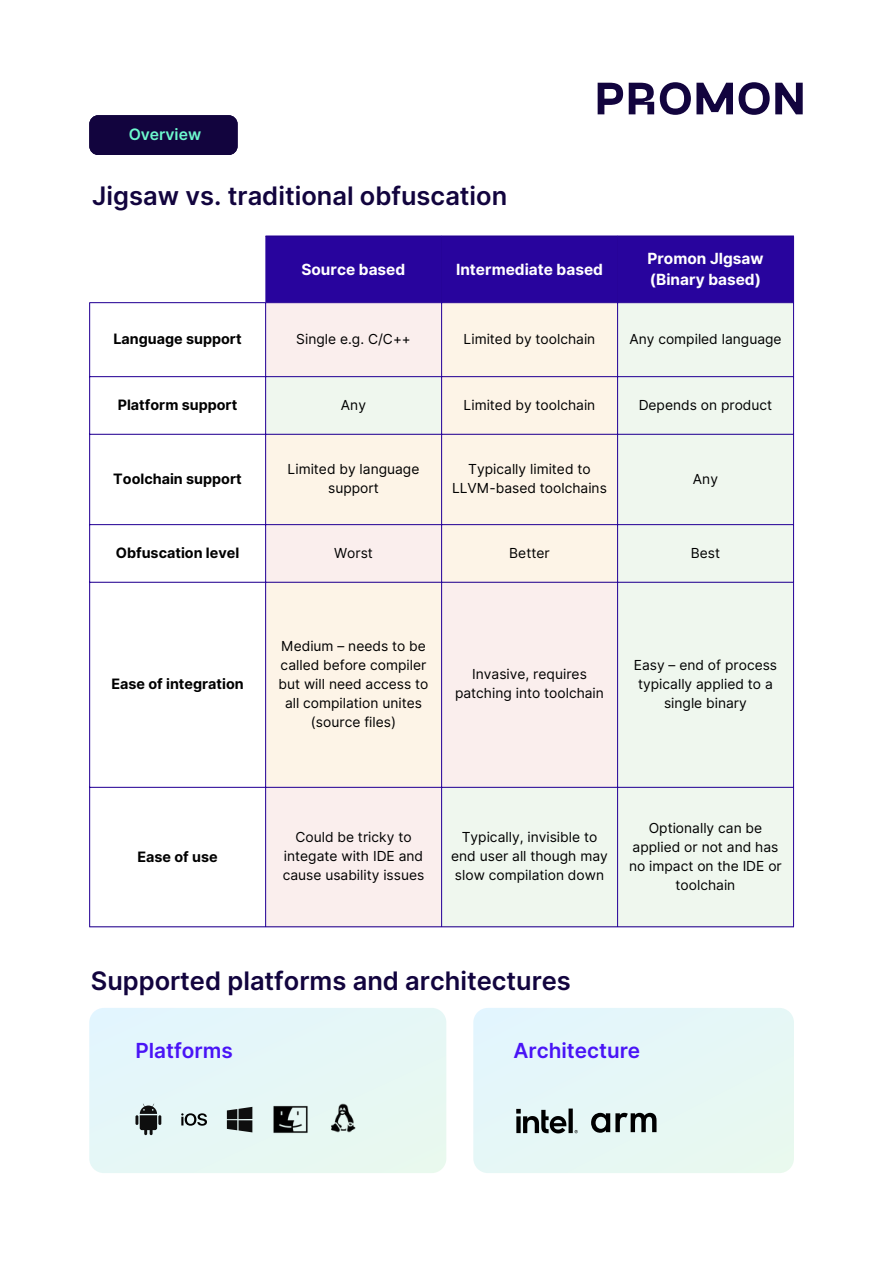
<style>
.page{position:relative;width:893px;height:1264px;background:#fff}
.page>*{position:absolute;margin:0;border:0;box-sizing:border-box;transform-origin:0 0}
.t1{font:600 25.5px "Inter";color:#12043e}
.t2{font:600 20.7px "Inter";color:#4914f6}
.t3{font:600 15.75px "Inter";color:#6df9ce}
.t4{font:700 15.45px/21.5px "Inter";color:#fff}
.t5{font:700 14.4px "Inter";color:#000}
.t6{font:13.8px/19px "Inter";color:#000;text-align:center}
</style>
<div class="page">
<svg style="left:597px;top:82px;width:93px;height:33px"></svg>
<svg style="left:696px;top:82px;width:73px;height:33px"></svg>
<svg style="left:775px;top:83px;width:27px;height:31px"></svg>
<div style="left:89px;top:115px;width:148px;height:40px;background:#12043e;border-radius:9px"></div>
<svg style="left:89px;top:115px;width:148px;height:39px"></svg>
<div style="left:265px;top:237px;width:528px;height:65px;background:#28049d"></div>
<svg style="left:266px;top:303px;width:527px;height:623px;background:#f5f3eb"></svg>
<hr style="left:89px;top:303px;width:1px;height:623px;background:#28049d">
<hr style="left:265px;top:303px;width:1px;height:623px;background:#28049d">
<hr style="left:441px;top:236px;width:1px;height:690px;background:#28049d">
<hr style="left:617px;top:236px;width:1px;height:690px;background:#28049d">
<hr style="left:793px;top:236px;width:1px;height:690px;background:#28049d">
<hr style="left:265px;top:236px;width:528px;height:1px;background:#28049d">
<hr style="left:89px;top:302px;width:704px;height:1px;background:#28049d">
<hr style="left:89px;top:376px;width:704px;height:1px;background:#28049d">
<hr style="left:89px;top:434px;width:704px;height:1px;background:#28049d">
<hr style="left:89px;top:524px;width:704px;height:1px;background:#28049d">
<hr style="left:89px;top:582px;width:704px;height:1px;background:#28049d">
<hr style="left:89px;top:787px;width:704px;height:1px;background:#28049d">
<hr style="left:89px;top:926px;width:704px;height:1px;background:#28049d">
<div style="left:89px;top:1008px;width:357px;height:165px;background:#e5f7f6"></div>
<div style="left:473px;top:1008px;width:320px;height:165px;background:#e5f7f6"></div>
<svg style="left:591px;top:1112px;width:65px;height:20px"></svg>
<img style="left:516px;top:1108px;width:61px;height:24px">
<svg style="left:135px;top:1103px;width:26px;height:32px"></svg>
<svg style="left:181px;top:1113px;width:26px;height:12px"></svg>
<svg style="left:227px;top:1106px;width:25px;height:26px"></svg>
<img style="left:272px;top:1101px;width:36px;height:36px">
<img style="left:329px;top:1103px;width:29px;height:29px">
<p class="t3" style="left:129px;top:125px;width:74px">Overview</p>
<p class="t1" style="left:92px;top:180px;width:416px">Jigsaw vs. traditional obfuscation</p>
<p class="t4" style="left:301px;top:258px;width:105px">Source based</p>
<p class="t4" style="left:456px;top:258px;width:148px">Intermediate based</p>
<p class="t4" style="left:647px;top:247px;width:118px">Promon JIgsaw (Binary based)</p>
<p class="t5" style="left:113px;top:330px;width:130px">Language support</p>
<p class="t6" style="left:296px;top:329px;width:116px">Single e.g. C/C++</p>
<p class="t6" style="left:463px;top:329px;width:133px">Limited by toolchain</p>
<p class="t6" style="left:629px;top:329px;width:154px">Any compiled language</p>
<p class="t5" style="left:118px;top:396px;width:121px">Platform support</p>
<p class="t6" style="left:341px;top:395px;width:27px">Any</p>
<p class="t6" style="left:463px;top:395px;width:133px">Limited by toolchain</p>
<p class="t6" style="left:638px;top:395px;width:135px">Depends on product</p>
<p class="t5" style="left:113px;top:470px;width:130px">Toolchain support</p>
<p class="t6" style="left:287px;top:459px;width:133px">Limited by language support</p>
<p class="t6" style="left:452px;top:459px;width:156px">Typically limited to<br>LLVM-based toolchains</p>
<p class="t6" style="left:693px;top:469px;width:27px">Any</p>
<p class="t5" style="left:116px;top:544px;width:125px">Obfuscation level</p>
<p class="t6" style="left:334px;top:543px;width:40px">Worst</p>
<p class="t6" style="left:509px;top:543px;width:42px">Better</p>
<p class="t6" style="left:690px;top:543px;width:31px">Best</p>
<p class="t5" style="left:111px;top:675px;width:134px">Ease of integration</p>
<p class="t6" style="left:278px;top:636px;width:151px">Medium – needs to be called before compiler but will need access to all compilation unites (source files)</p>
<p class="t6" style="left:455px;top:664px;width:150px">Invasive, requires patching into toolchain</p>
<p class="t6" style="left:633px;top:655px;width:145px">Easy – end of process typically applied to a single binary</p>
<p class="t5" style="left:137px;top:847px;width:82px">Ease of use</p>
<p class="t6" style="left:283px;top:827px;width:143px">Could be tricky to integate with IDE and cause usability issues</p>
<p class="t6" style="left:451px;top:827px;width:158px">Typically, invisible to end user all though may slow compilation down</p>
<p class="t6" style="left:629px;top:818px;width:154px">Optionally can be applied or not and has no impact on the IDE or toolchain</p>
<p class="t1" style="left:91px;top:965px;width:481px">Supported platforms and architectures</p>
<p class="t2" style="left:135px;top:1038px;width:99px">Platforms</p>
<p class="t2" style="left:513px;top:1038px;width:128px">Architecture</p>
</div>
